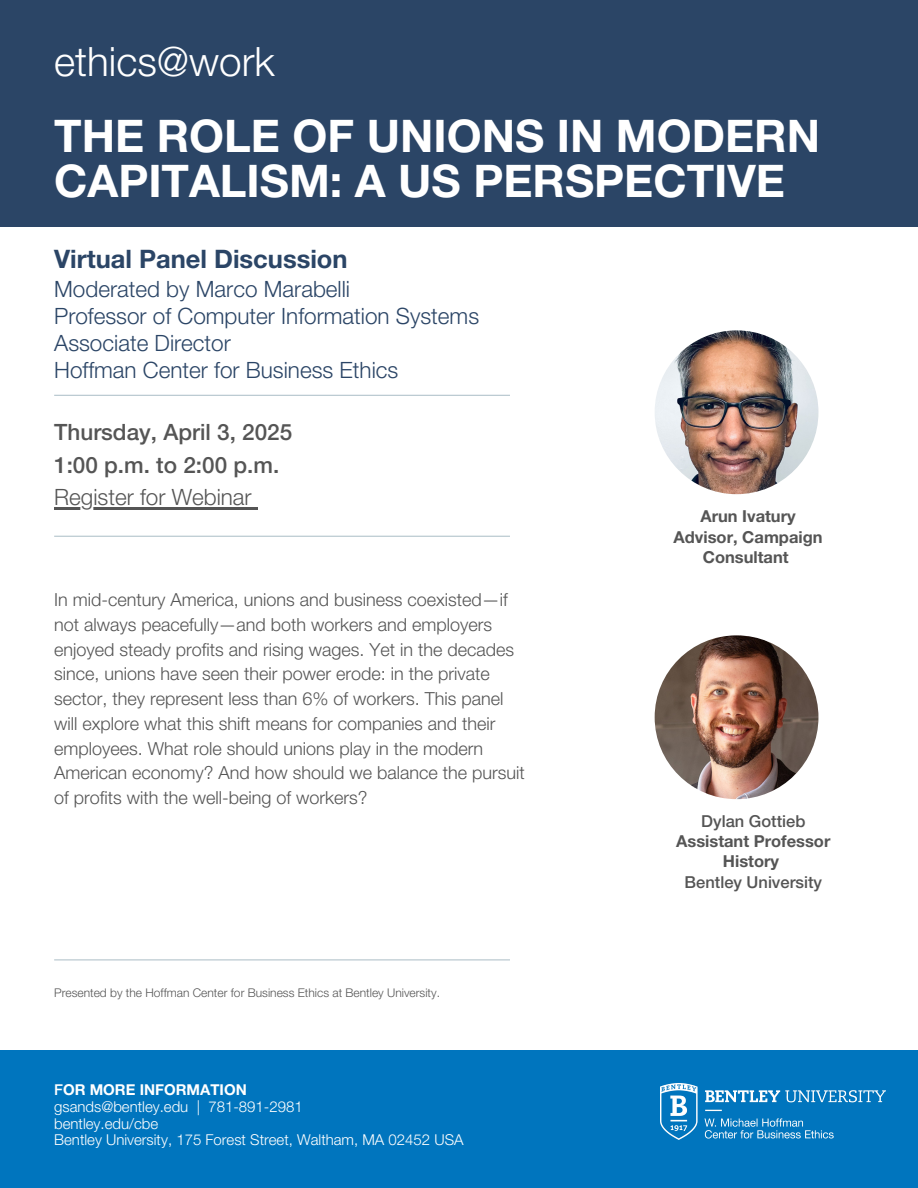
<style>
.page{position:relative;width:918px;height:1188px;background:#fff}
.page>*{position:absolute;margin:0;border:0;box-sizing:border-box;transform-origin:0 0}
.t1{font:700 45px/45px "Helvetica Neue LT Std";color:#fff}
.t2{font:300 40.5px "Helvetica Neue LT Std";color:#fff}
.t3{font:700 25.5px "Helvetica Neue LT Std";color:#2b4566}
.t4{font:300 22.5px/27px "Helvetica Neue LT Std";color:#2b4566}
.t5{font:500 22.5px/32.7px "Helvetica Neue LT Std";color:#555}
.t6{font:300 22.5px "Helvetica Neue LT Std";color:#555}
.t7{font:300 18px/24.8px "Helvetica Neue LT Std";color:#555}
.t8{font:500 16.5px/20.2px "Helvetica Neue LT Std";color:#555;text-align:center}
.t9{font:700 16.5px/20.2px "Helvetica Neue LT Std";color:#555;text-align:center}
.t10{font:300 15px/16.8px "Helvetica Neue LT Std";color:#fff}
.t11{font:300 12px "Helvetica Neue LT Std";color:#555}
.s1{font-weight:500}
.s2{font-weight:700}
</style>
<div class="page">
<div style="left:0;top:0;width:918px;height:227px;background:#2b4566"></div>
<img style="left:655px;top:330px;width:163px;height:164px;border-radius:50%">
<img style="left:655px;top:635px;width:163px;height:164px;border-radius:50%">
<div style="left:0;top:1050px;width:918px;height:138px;background:#0075be"></div>
<hr style="left:54px;top:395px;width:456px;height:1px;background:#b3c4cc">
<hr style="left:54px;top:536px;width:456px;height:1px;background:#b3c4cc">
<hr style="left:54px;top:959px;width:456px;height:1px;background:#b3c4cc">
<img style="left:661px;top:1083px;width:225px;height:56px">
<hr style="left:54px;top:508px;width:198px;height:2px;background:#555">
<svg style="left:252px;top:508px;width:6px;height:2px"></svg>
<h3 class="t2" style="left:54px;top:47px;width:222px">ethics@work</h3>
<p class="t1" style="left:54px;top:120px;width:767px">THE ROLE OF UNIONS IN MODERN<br>CAPITALISM: A US PERSPECTIVE</p>
<h3 class="t3" style="left:54px;top:249px;width:295px">Virtual Panel Discussion</h3>
<h3 class="t4" style="left:54px;top:279px;width:427px">Moderated by Marco Marabelli<br>Professor of Computer Information Systems<br>Associate Director<br>Hoffman Center for Business Ethics</h3>
<h5 class="t5" style="left:54px;top:419px;width:240px">Thursday, April 3, 2025<br>1:00 p.m. to 2:00 p.m.</h5>
<p class="t6" style="left:54px;top:489px;width:199px">Register for Webinar</p>
<p class="t7" style="left:54px;top:590px;width:472px">In mid-century America, unions and business coexisted—if not always peacefully—and both workers and employers enjoyed steady profits and rising wages. Yet in the decades since, unions have seen their power erode: in the private sector, they represent less than 6% of workers. This panel will explore what this shift means for companies and their employees. What role should unions play in the modern American economy? And how should we balance the pursuit of profits with the well-being of workers?</p>
<h4 class="t11" style="left:54px;top:988px;width:387px">Presented by the Hoffman Center for Business Ethics at Bentley University.</h4>
<p class="t10" style="left:54px;top:1083px;width:411px"><span class="s1">F</span><span class="s2">OR MORE INFORMATION<br></span>gsands@bentley.edu | 781-891-2981<br>bentley.edu/cbe<br>Bentley University, 175 Forest Street, Waltham, MA 02452 USA</p>
<h4 class="t9" style="left:674px;top:509px;width:150px">Arun Ivatury<br>Advisor, Campaign<br>Consultant</h4>
<p class="t8" style="left:676px;top:813px;width:156px">Dylan Gottieb<br><span class="s2">Assistant Professor<br>History<br></span>Bentley University</p>
</div>
